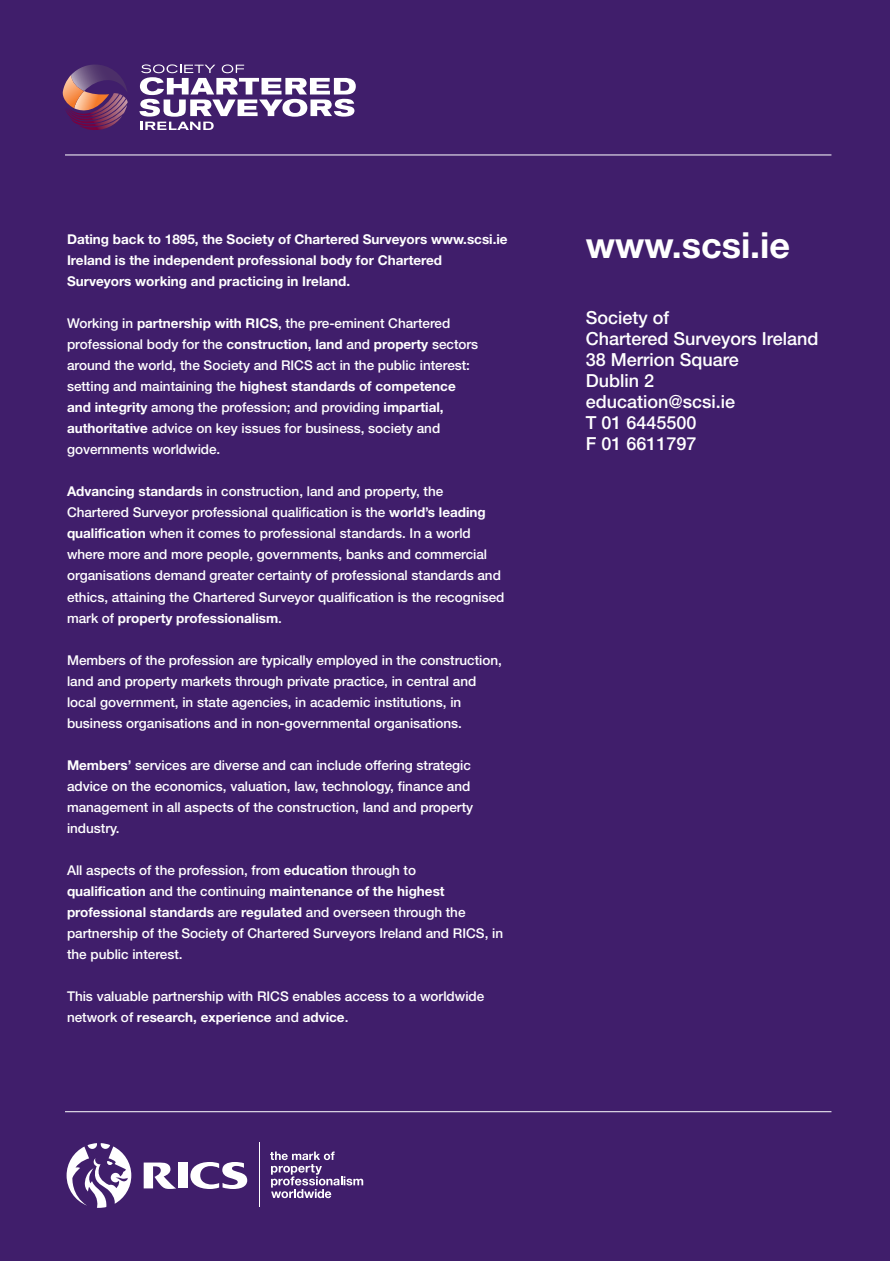
<style>
.page{position:relative;width:890px;height:1261px;background:#fff}
.page>*{position:absolute;margin:0;border:0;box-sizing:border-box;transform-origin:0 0}
.t1{font:700 36px "Helvetica Neue";color:#fff}
.t2{font:500 18px/21px "Helvetica Neue";color:#fff}
.t3{font:500 13.5px/21px "Helvetica Neue";color:#fff}
.t4{font:700 13.5px/21px "Helvetica Neue";color:#fff}
.s1{font-weight:700}
</style>
<div class="page">
<div style="left:0;top:0;width:890px;height:1260px;background:#401e6b"></div>
<svg style="left:63px;top:64px;width:293px;height:66px"></svg>
<svg style="left:190px;top:1162px;width:58px;height:27px"></svg>
<div style="left:178px;top:1162px;width:9px;height:26px;background:#fff"></div>
<svg style="left:143px;top:1162px;width:33px;height:27px"></svg>
<svg style="left:66px;top:1143px;width:66px;height:65px"></svg>
<hr style="left:259px;top:1142px;width:1px;height:64px;background:#fff">
<svg style="left:270px;top:1151px;width:93px;height:46px"></svg>
<hr style="left:65px;top:154px;width:766px;height:1px;background:#fff">
<hr style="left:65px;top:1111px;width:766px;height:1px;background:#fff">
<p class="t4" style="left:67px;top:230px;width:442px">Dating back to 1895, the Society of Chartered Surveyors www.scsi.ie<br>Ireland is the independent professional body for Chartered<br>Surveyors working and practicing in Ireland.</p>
<p class="t3" style="left:67px;top:314px;width:413px">Working in <span class="s1">partnership with RICS</span>, the pre-eminent Chartered professional body for the <span class="s1">construction, land</span> and <span class="s1">property</span> sectors around the world, the Society and RICS act in the public interest: setting and maintaining the <span class="s1">highest standards of competence and integrity</span> among the profession; and providing <span class="s1">impartial, authoritative</span> advice on key issues for business, society and governments worldwide.</p>
<p class="t3" style="left:67px;top:482px;width:439px"><span class="s1">Advancing standards</span> in construction, land and property, the Chartered Surveyor professional qualification is the <span class="s1">world’s leading qualification</span> when it comes to professional standards. In a world where more and more people, governments, banks and commercial organisations demand greater certainty of professional standards and ethics, attaining the Chartered Surveyor qualification is the recognised mark of <span class="s1">property professionalism</span>.</p>
<p class="t3" style="left:67px;top:650px;width:436px">Members of the profession are typically employed in the construction, land and property markets through private practice, in central and local government, in state agencies, in academic institutions, in business organisations and in non-governmental organisations.</p>
<p class="t3" style="left:67px;top:755px;width:408px"><span class="s1">Members’</span> services are diverse and can include offering strategic advice on the economics, valuation, law, technology, finance and management in all aspects of the construction, land and property industry.</p>
<p class="t3" style="left:67px;top:860px;width:438px">All aspects of the profession, from <span class="s1">education</span> through to<br><span class="s1">qualification</span> and the continuing <span class="s1">maintenance of the highest professional standards</span> are <span class="s1">regulated</span> and overseen through the partnership of the Society of Chartered Surveyors Ireland and RICS, in the public interest.</p>
<p class="t3" style="left:67px;top:986px;width:419px">This valuable partnership with RICS enables access to a worldwide network of <span class="s1">research, experience</span> and <span class="s1">advice</span>.</p>
<h1 class="t1" style="left:586px;top:232px;width:206px">www.scsi.ie</h1>
<h2 class="t2" style="left:586px;top:309px;width:234px">Society of<br>Chartered Surveyors Ireland<br>38 Merrion Square<br>Dublin 2<br>education@scsi.ie<br>T 01 6445500<br>F 01 6611797</h2>
</div>
